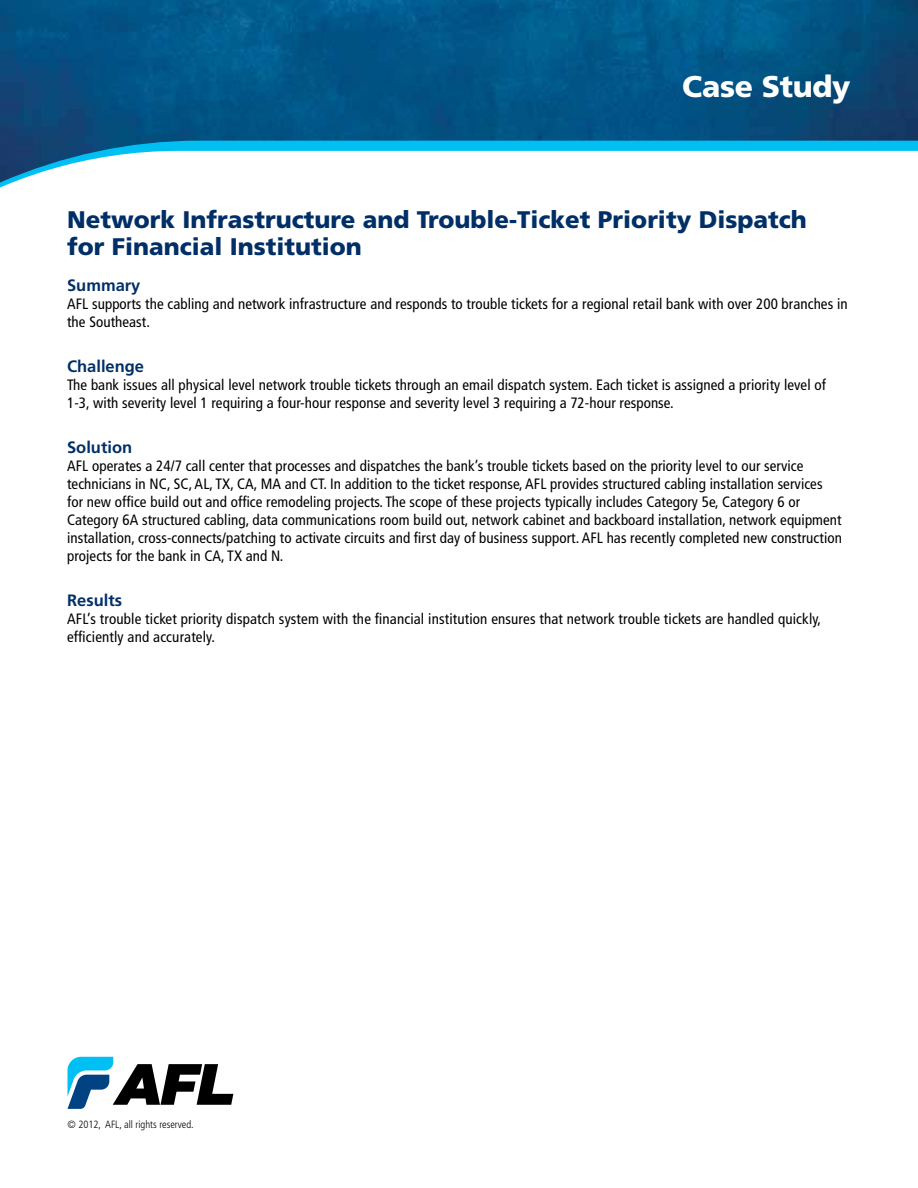
<style>
.page{position:relative;width:918px;height:1188px;background:#fff}
.page>*{position:absolute;margin:0;border:0;box-sizing:border-box;transform-origin:0 0}
.t1{font:900 30px "Frutiger LT Std";letter-spacing:-.01em;color:#fff}
.t2{font:900 24px/27px "Frutiger LT Std";color:#002f67}
.t3{font:700 16.5px "Frutiger LT Std";color:#002f67}
.t4{font:condensed 15px/18px "Frutiger LT Std";letter-spacing:.005em;color:#000}
.t5{font:300 condensed 10.5px "Frutiger LT Std";color:#000}
</style>
<div class="page">
<img style="left:0;top:0;width:918px;height:183px">
<svg style="left:68px;top:1057px;width:165px;height:52px"></svg>
<h1 class="t1" style="left:682px;top:68px;width:170px">Case Study</h1>
<h2 class="t2" style="left:67px;top:206px;width:741px">Network Infrastructure and Trouble-Ticket Priority Dispatch for Financial Institution</h2>
<p class="t3" style="left:67px;top:276px;width:75px">Summary</p>
<p class="t4" style="left:67px;top:295px;width:782px">AFL supports the cabling and network infrastructure and responds to trouble tickets for a regional retail bank with over 200 branches in the Southeast.</p>
<p class="t3" style="left:67px;top:357px;width:79px">Challenge</p>
<p class="t4" style="left:67px;top:376px;width:760px">The bank issues all physical level network trouble tickets through an email dispatch system. Each ticket is assigned a priority level of<br>1-3, with severity level 1 requiring a four-hour response and severity level 3 requiring a 72-hour response.</p>
<p class="t3" style="left:67px;top:438px;width:67px">Solution</p>
<p class="t4" style="left:67px;top:457px;width:776px">AFL operates a 24/7 call center that processes and dispatches the bank’s trouble tickets based on the priority level to our service technicians in NC, SC, AL, TX, CA, MA and CT. In addition to the ticket response, AFL provides structured cabling installation services for new office build out and office remodeling projects. The scope of these projects typically includes Category 5e, Category 6 or Category 6A structured cabling, data communications room build out, network cabinet and backboard installation, network equipment installation, cross-connects/patching to activate circuits and first day of business support. AFL has recently completed new construction projects for the bank in CA, TX and N.</p>
<p class="t3" style="left:67px;top:591px;width:56px">Results</p>
<p class="t4" style="left:67px;top:610px;width:756px">AFL’s trouble ticket priority dispatch system with the financial institution ensures that network trouble tickets are handled quickly, efficiently and accurately.</p>
<p class="t5" style="left:68px;top:1118px;width:128px">© 2012, AFL, all rights reserved.</p>
</div>
